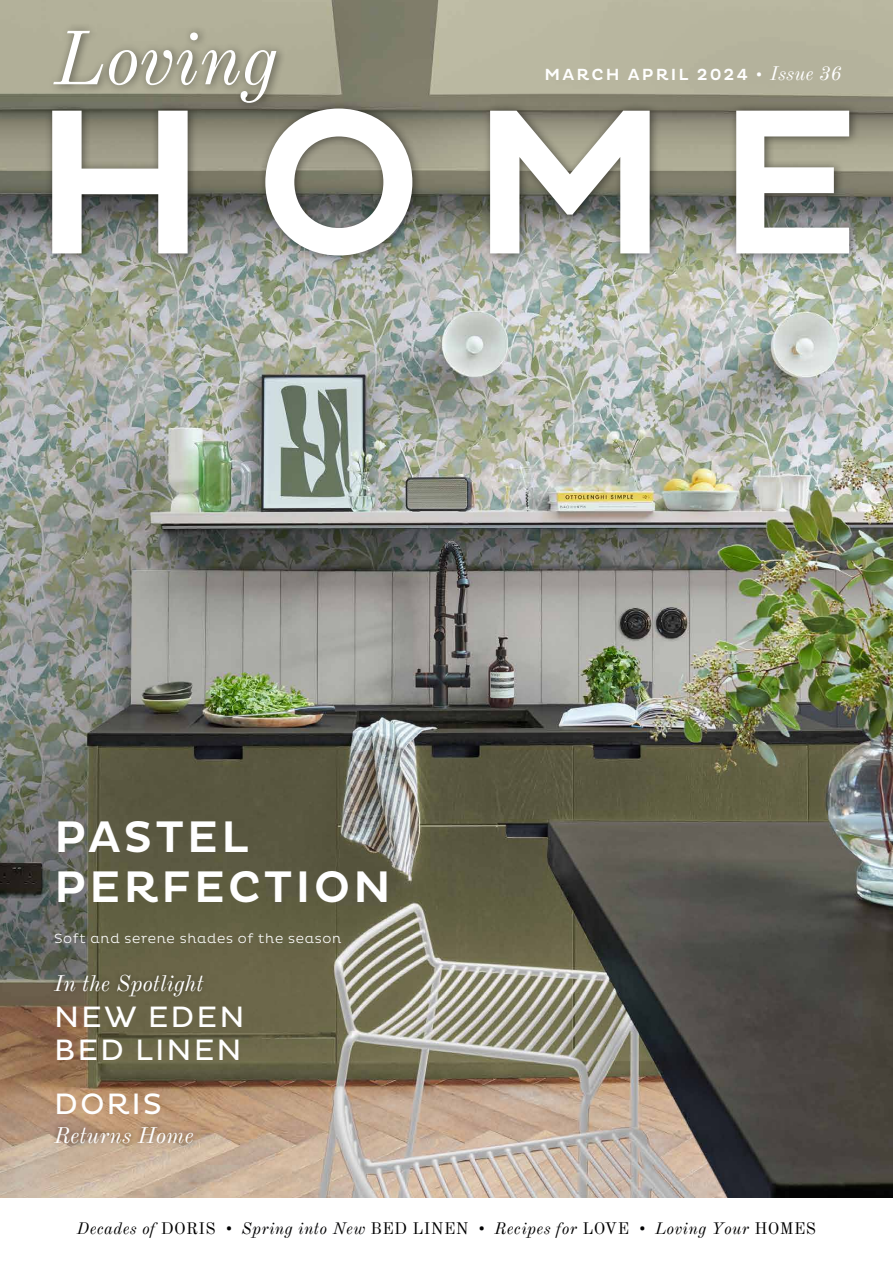
<style>
.page{position:relative;width:893px;height:1263px;background:#fff}
.page>*{position:absolute;margin:0;border:0;box-sizing:border-box;transform-origin:0 0}
.t1{font:500 210px "Pluto";color:#fff}
.t2{font:italic 75px "Old Standard TT";color:#fff}
.t3{font:500 45px/49.5px "Pluto";letter-spacing:.065em;color:#fff}
.t4{font:30px/33px "Pluto";letter-spacing:.065em;color:#fff}
.t5{font:italic 22.5px "Old Standard TT";color:#fff}
.t6{font:italic 16.5px "Old Standard TT";letter-spacing:.025em;color:#000}
.t7{font:500 16.5px "Pluto";letter-spacing:.135em;color:#fff}
.t8{font:300 13.5px "Pluto";letter-spacing:.05em;color:#fff}
.s1{font-family:"Old Standard TT";font-weight:400;font-style:italic;font-size:19.5px}
.s2{font-style:normal}
.s3{font-family:"Pluto";font-weight:500;font-style:normal;color:#020203}
.s4{color:#020203}
</style>
<div class="page">
<img style="left:0;top:0;width:893px;height:1198px">
<div style="left:49px;top:968px;width:159px;height:33px;background:#000;opacity:.4"></div>
<div style="left:49px;top:1121px;width:150px;height:27px;background:#000;opacity:.4"></div>
<svg style="left:585px;top:0;width:308px;height:193px;background:#b0ae98"></svg>
<div style="left:47px;top:23px;width:239px;height:89px;background:#000;opacity:.5"></div>
<div style="left:45px;top:100px;width:815px;height:166px;background:#000;opacity:.5"></div>
<h2 class="t2" style="left:54px;top:2px;width:225px">Loving</h2>
<h1 class="t1" style="left:31px;top:63px;width:832px">HOME</h1>
<p class="t7" style="left:544px;top:65px;width:299px">MARCH APRIL 2024 • <span class="s1">Issue 36</span></p>
<h3 class="t3" style="left:54px;top:813px;width:338px">PASTEL<br>PERFECTION</h3>
<p class="t8" style="left:54px;top:930px;width:289px">Soft and serene shades of the season</p>
<h3 class="t5" style="left:54px;top:966px;width:151px">In the Spotlight</h3>
<h3 class="t4" style="left:54px;top:1001px;width:192px">NEW EDEN<br>BED LINEN</h3>
<h3 class="t4" style="left:54px;top:1087px;width:109px">DORIS</h3>
<h3 class="t5" style="left:54px;top:1118px;width:141px">Returns Home</h3>
<p class="t6" style="left:77px;top:1216px;width:741px">Decades of <span class="s2">DORIS</span> <span class="s3">•</span> <span class="s4">Spring into New</span> <span class="s2">BED LINEN</span> <span class="s3">•</span> Recipes for <span class="s2">LOVE</span> <span class="s3">•</span> Loving Your <span class="s2">HOMES</span></p>
</div>
